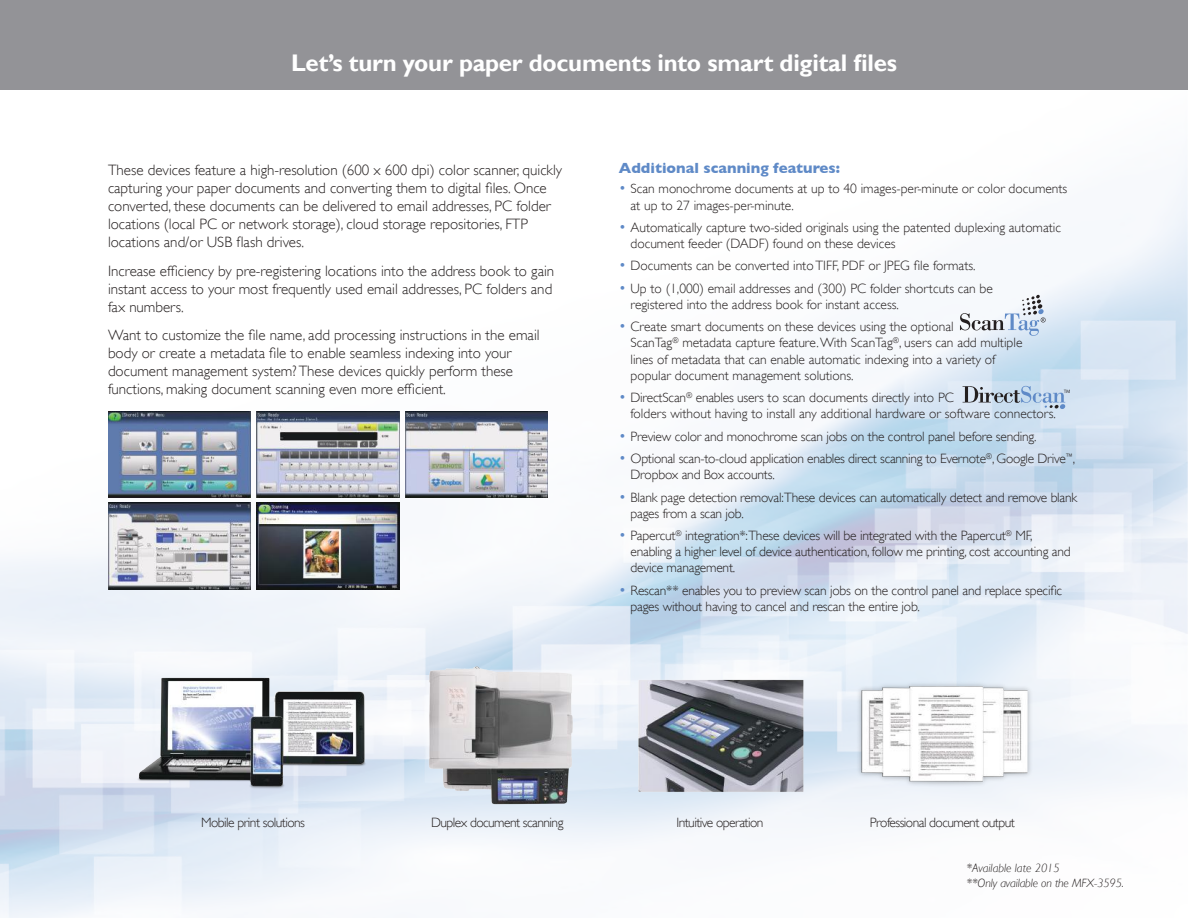
<style>
.page{position:relative;width:1188px;height:918px;background:#fff}
.page>*{position:absolute;margin:0;border:0;box-sizing:border-box;transform-origin:0 0}
.t1{font:700 24px "Gill Sans";letter-spacing:-.01em;color:#fff}
.t2{font:300 15px/18px "Gill Sans";color:#241f1f}
.t3{font:700 15px "Gill Sans";color:#5f8ac7}
.t4{font:300 13.5px/16.2px "Gill Sans";letter-spacing:-.015em;color:#241f1f}
.t5{font:300 13.5px "Gill Sans";letter-spacing:-.04em;color:#241f1f}
.t6{font:italic 300 12px/14.7px "Gill Sans";letter-spacing:-.01em;color:#241f1f}
.s1{font-size:15px;color:#5f8ac7}
</style>
<div class="page">
<img style="left:0;top:89px;width:1188px;height:829px">
<div style="left:0;top:0;width:1188px;height:89px;background:#939397"></div>
<img style="left:131px;top:649px;width:905px;height:196px">
<svg style="left:963px;top:386px;width:107px;height:23px;background:#b0c0d3"></svg>
<svg style="left:960px;top:295px;width:86px;height:41px"></svg>
<img style="left:257px;top:411px;width:142px;height:86px">
<img style="left:108px;top:411px;width:142px;height:86px">
<img style="left:405px;top:411px;width:143px;height:86px">
<img style="left:108px;top:503px;width:142px;height:86px">
<img style="left:257px;top:503px;width:142px;height:86px">
<h1 class="t1" style="left:291px;top:48px;width:607px">Let’s turn your paper documents into smart digital files</h1>
<p class="t2" style="left:108px;top:161px;width:455px">These devices feature a high-resolution (600 x 600 dpi) color scanner, quickly capturing your paper documents and converting them to digital files. Once converted, these documents can be delivered to email addresses, PC folder locations (local PC or network storage), cloud storage repositories, FTP locations and/or USB flash drives.</p>
<p class="t2" style="left:108px;top:262px;width:448px">Increase efficiency by pre-registering locations into the address book to gain instant access to your most frequently used email addresses, PC folders and fax numbers.</p>
<p class="t2" style="left:108px;top:326px;width:433px">Want to customize the file name, add processing instructions in the email body or create a metadata file to enable seamless indexing into your document management system? These devices quickly perform these functions, making document scanning even more efficient.</p>
<p class="t3" style="left:619px;top:159px;width:223px">Additional scanning features:</p>
<p class="t4" style="left:631px;top:181px;width:438px;text-indent:-12px"><span class="s1">•</span> Scan monochrome documents at up to 40 images-per-minute or color documents at up to 27 images-per-minute.</p>
<p class="t4" style="left:631px;top:219px;width:432px;text-indent:-12px"><span class="s1">•</span> Automatically capture two-sided originals using the patented duplexing automatic document feeder (DADF) found on these devices</p>
<p class="t4" style="left:619px;top:258px;width:358px"><span class="s1">•</span> Documents can be converted into TIFF, PDF or JPEG file formats.</p>
<p class="t4" style="left:631px;top:280px;width:364px;text-indent:-12px"><span class="s1">•</span> Up to (1,000) email addresses and (300) PC folder shortcuts can be registered into the address book for instant access.</p>
<p class="t4" style="left:631px;top:319px;width:393px;text-indent:-12px"><span class="s1">•</span> Create smart documents on these devices using the optional<br>ScanTag<sup>®</sup> metadata capture feature. With ScanTag<sup>®</sup>, users can add multiple lines of metadata that can enable automatic indexing into a variety of popular document management solutions.</p>
<p class="t4" style="left:631px;top:390px;width:427px;text-indent:-12px"><span class="s1">•</span> DirectScan<sup>®</sup> enables users to scan documents directly into PC<br>folders without having to install any additional hardware or software connectors.</p>
<p class="t4" style="left:619px;top:428px;width:419px"><span class="s1">•</span> Preview color and monochrome scan jobs on the control panel before sending.</p>
<p class="t4" style="left:631px;top:450px;width:446px;text-indent:-12px"><span class="s1">•</span> Optional scan-to-cloud application enables direct scanning to Evernote<sup>®</sup>, Google Drive<sup>™</sup>,<br>Dropbox and Box accounts.</p>
<p class="t4" style="left:631px;top:489px;width:448px;text-indent:-12px"><span class="s1">•</span> Blank page detection removal:These devices can automatically detect and remove blank pages from a scan job.</p>
<p class="t4" style="left:631px;top:527px;width:442px;text-indent:-12px"><span class="s1">•</span> Papercut<sup>®</sup> integration*:These devices will be integrated with the Papercut<sup>®</sup> MF, enabling a higher level of device authentication, follow me printing, cost accounting and device management.</p>
<p class="t4" style="left:631px;top:582px;width:433px;text-indent:-12px"><span class="s1">•</span> Rescan** enables you to preview scan jobs on the control panel and replace specific pages without having to cancel and rescan the entire job.</p>
<p class="t5" style="left:201px;top:815px;width:105px">Mobile print solutions</p>
<p class="t5" style="left:431px;top:815px;width:134px">Duplex document scanning</p>
<p class="t5" style="left:676px;top:815px;width:89px">Intuitive operation</p>
<p class="t5" style="left:870px;top:815px;width:147px">Professional document output</p>
<p class="t6" style="left:967px;top:861px;width:159px">*Available late 2015<br>**Only available on the MFX-3595.</p>
</div>
